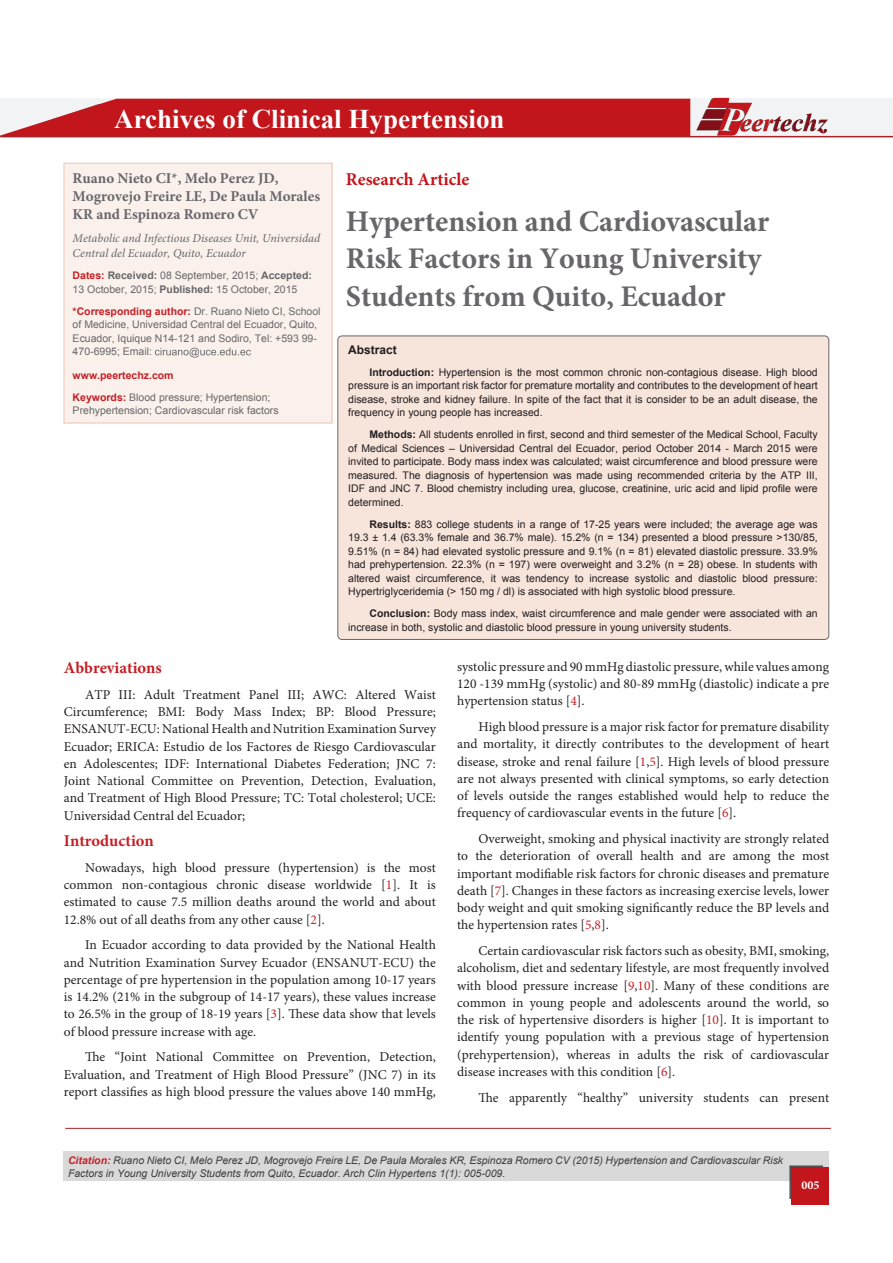
<style>
.page{position:relative;width:893px;height:1263px;background:#fff}
.page>*{position:absolute;margin:0;border:0;box-sizing:border-box;transform-origin:0 0}
.t1{font:700 30px/37.5px "Minion Pro";color:#686669}
.t2{font:700 27px "Times New Roman";color:#fff}
.t3{font:700 18px "Minion Pro";color:#c3161c}
.subsideheadding{font:700 16.5px "Minion Pro";color:#c42026}
.t4{font:700 15px/18px "Minion Pro";color:#686669}
.bodyText{font:13.5px/17.2px "Minion Pro";color:#231f20;text-align:justify}
.t5{font:italic 12px/15px "Minion Pro";color:#686669}
.t6{font:700 12px "Arial";color:#231f20}
.t7{font:700 12px "Minion Pro";color:#fff}
.bodyText-2{font:10.5px/13.5px "Arial";color:#231f20;text-align:justify}
.t8{font:10.5px/13.5px "Arial";color:#686669}
.Pa1{font:italic 10.5px/13.5px "Arial";color:#3e3e3f}
.t9{font:700 10.5px "Arial";color:#c42026}
.s1{font-weight:700;color:#c42026}
.s2{font-weight:700}
.s3{color:#c42026}
</style>
<div class="page">
<div style="left:0;top:99px;width:893px;height:38px;background:#f2f3f4"></div>
<svg style="left:0;top:99px;width:690px;height:37px;background:#c6292e"></svg>
<hr style="left:0;top:136px;width:893px;height:1px;background:#a42127">
<svg style="left:696px;top:98px;width:132px;height:37px"></svg>
<div style="left:64px;top:1151px;width:765px;height:30px;background:#d9d9da"></div>
<hr style="left:65px;top:1128px;width:766px;height:1px;background:#a42127">
<div style="left:789px;top:1165px;width:34px;height:34px;background:#231f20;opacity:.75"></div>
<svg style="left:792px;top:1167px;width:37px;height:38px"></svg>
<div style="left:338px;top:336px;width:491px;height:303px;background:#f7e4db;border-radius:4px"></div>
<div style="left:337px;top:335px;width:492px;height:305px;border:1px solid #686669;border-radius:4px"></div>
<div style="left:64px;top:163px;width:268px;height:260px;background:#faf1ec"></div>
<svg style="left:155px;top:348px;width:96px;height:9px"></svg>
<div style="left:64px;top:163px;width:268px;height:260px;border:1px solid #eec3b1"></div>
<p class="t2" style="left:114px;top:100px;width:392px">Archives of Clinical Hypertension</p>
<p class="t3" style="left:346px;top:166px;width:125px">Research Article</p>
<p class="t1" style="left:346px;top:202px;width:425px">Hypertension and Cardiovascular<br>Risk Factors in Young University<br>Students from Quito, Ecuador</p>
<p class="t4" style="left:73px;top:169px;width:249px">Ruano Nieto CI*, Melo Perez JD,<br>Mogrovejo Freire LE, De Paula Morales<br>KR and Espinoza Romero CV</p>
<p class="t5" style="left:73px;top:231px;width:249px">Metabolic and Infectious Diseases Unit, Universidad<br>Central del Ecuador, Quito, Ecuador</p>
<p class="t8" style="left:73px;top:269px;width:241px"><span class="s1">Dates:</span> <span class="s2">Received:</span> 08 September, 2015; <span class="s2">Accepted:<br></span>13 October, 2015; <span class="s2">Published:</span> 15 October, 2015</p>
<p class="t8" style="left:73px;top:304px;width:249px"><span class="s1">*Corresponding author:</span> Dr. Ruano Nieto CI, School of Medicine, Universidad Central del Ecuador, Quito, Ecuador, Iquique N14-121 and Sodiro, Tel: +593 99- 470-6995; Email:</p>
<p class="t9" style="left:73px;top:368px;width:102px">www.peertechz.com</p>
<p class="t8" style="left:73px;top:390px;width:207px"><span class="s1">Keywords:</span> Blood pressure; Hypertension;<br>Prehypertension; Cardiovascular risk factors</p>
<p class="t6" style="left:348px;top:341px;width:50px">Abstract</p>
<p class="bodyText-2" style="left:348px;top:365px;width:471px;text-indent:21px"><span class="s2">Introduction:</span> Hypertension is the most common chronic non-contagious disease. High blood pressure is an important risk factor for premature mortality and contributes to the development of heart disease, stroke and kidney failure. In spite of the fact that it is consider to be an adult disease, the frequency in young people has increased.</p>
<p class="bodyText-2" style="left:348px;top:427px;width:471px;text-indent:21px"><span class="s2">Methods:</span> All students enrolled in first, second and third semester of the Medical School, Faculty of Medical Sciences – Universidad Central del Ecuador, period October 2014 - March 2015 were invited to participate. Body mass index was calculated; waist circumference and blood pressure were measured. The diagnosis of hypertension was made using recommended criteria by the ATP III, IDF and JNC 7. Blood chemistry including urea, glucose, creatinine, uric acid and lipid profile were determined.</p>
<p class="bodyText-2" style="left:348px;top:517px;width:471px;text-indent:21px"><span class="s2">Results:</span> 883 college students in a range of 17-25 years were included; the average age was 19.3 ± 1.4 (63.3% female and 36.7% male). 15.2% (n = 134) presented a blood pressure &gt;130/85, 9.51% (n = 84) had elevated systolic pressure and 9.1% (n = 81) elevated diastolic pressure. 33.9% had prehypertension. 22.3% (n = 197) were overweight and 3.2% (n = 28) obese. In students with altered waist circumference, it was tendency to increase systolic and diastolic blood pressure:<br>Hypertriglyceridemia (&gt; 150 mg / dl) is associated with high systolic blood pressure.</p>
<p class="bodyText-2" style="left:348px;top:606px;width:471px;text-indent:21px"><span class="s2">Conclusion:</span> Body mass index, waist circumference and male gender were associated with an increase in both, systolic and diastolic blood pressure in young university students.</p>
<p class="bodyText" style="left:457px;top:658px;width:374px">systolic pressure and 90 mmHg diastolic pressure, while values among 120 -139 mmHg (systolic) and 80-89 mmHg (diastolic) indicate a pre hypertension status [<span class="s3">4</span>].</p>
<p class="bodyText" style="left:457px;top:718px;width:374px;text-indent:21px">High blood pressure is a major risk factor for premature disability and mortality, it directly contributes to the development of heart disease, stroke and renal failure [<span class="s3">1</span>,<span class="s3">5</span>]. High levels of blood pressure are not always presented with clinical symptoms, so early detection of levels outside the ranges established would help to reduce the frequency of cardiovascular events in the future [<span class="s3">6</span>].</p>
<p class="bodyText" style="left:457px;top:830px;width:374px;text-indent:21px">Overweight, smoking and physical inactivity are strongly related to the deterioration of overall health and are among the most important modifiable risk factors for chronic diseases and premature death [<span class="s3">7</span>]. Changes in these factors as increasing exercise levels, lower body weight and quit smoking significantly reduce the BP levels and the hypertension rates [<span class="s3">5</span>,<span class="s3">8</span>].</p>
<p class="bodyText" style="left:457px;top:942px;width:374px;text-indent:21px">Certain cardiovascular risk factors such as obesity, BMI, smoking, alcoholism, diet and sedentary lifestyle, are most frequently involved with blood pressure increase [<span class="s3">9</span>,<span class="s3">10</span>]. Many of these conditions are common in young people and adolescents around the world, so the risk of hypertensive disorders is higher [<span class="s3">10</span>]. It is important to identify young population with a previous stage of hypertension (prehypertension), whereas in adults the risk of cardiovascular disease increases with this condition [<span class="s3">6</span>].</p>
<p class="bodyText" style="left:478px;top:1089px;width:352px">The apparently “healthy” university students can present</p>
<p class="subsideheadding" style="left:64px;top:656px;width:100px">Abbreviations</p>
<p class="bodyText" style="left:64px;top:686px;width:374px;text-indent:21px">ATP III: Adult Treatment Panel III; AWC: Altered Waist Circumference; BMI: Body Mass Index; BP: Blood Pressure; ENSANUT-ECU: National Health and Nutrition Examination Survey Ecuador; ERICA: Estudio de los Factores de Riesgo Cardiovascular en Adolescentes; IDF: International Diabetes Federation; JNC 7:<br>Joint National Committee on Prevention, Detection, Evaluation, and Treatment of High Blood Pressure; TC: Total cholesterol; UCE:<br>Universidad Central del Ecuador;</p>
<p class="subsideheadding" style="left:64px;top:829px;width:92px">Introduction</p>
<p class="bodyText" style="left:64px;top:859px;width:374px;text-indent:21px">Nowadays, high blood pressure (hypertension) is the most common non-contagious chronic disease worldwide [<span class="s3">1</span>]. It is estimated to cause 7.5 million deaths around the world and about 12.8% out of all deaths from any other cause [<span class="s3">2</span>].</p>
<p class="bodyText" style="left:64px;top:936px;width:374px;text-indent:21px">In Ecuador according to data provided by the National Health and Nutrition Examination Survey Ecuador (ENSANUT-ECU) the percentage of pre hypertension in the population among 10-17 years is 14.2% (21% in the subgroup of 14-17 years), these values increase to 26.5% in the group of 18-19 years [<span class="s3">3</span>]. These data show that levels of blood pressure increase with age.</p>
<p class="bodyText" style="left:64px;top:1048px;width:374px;text-indent:21px">The “Joint National Committee on Prevention, Detection, Evaluation, and Treatment of High Blood Pressure” (JNC 7) in its report classifies as high blood pressure the values above 140 mmHg,</p>
<p class="Pa1" style="left:68px;top:1153px;width:717px"><span class="s1">Citation:</span> Ruano Nieto CI, Melo Perez JD, Mogrovejo Freire LE, De Paula Morales KR, Espinoza Romero CV (2015) Hypertension and Cardiovascular Risk<br>Factors in Young University Students from Quito, Ecuador. Arch Clin Hypertens 1(1): 005-009.</p>
<p class="t7" style="left:801px;top:1176px;width:19px">005</p>
</div>
